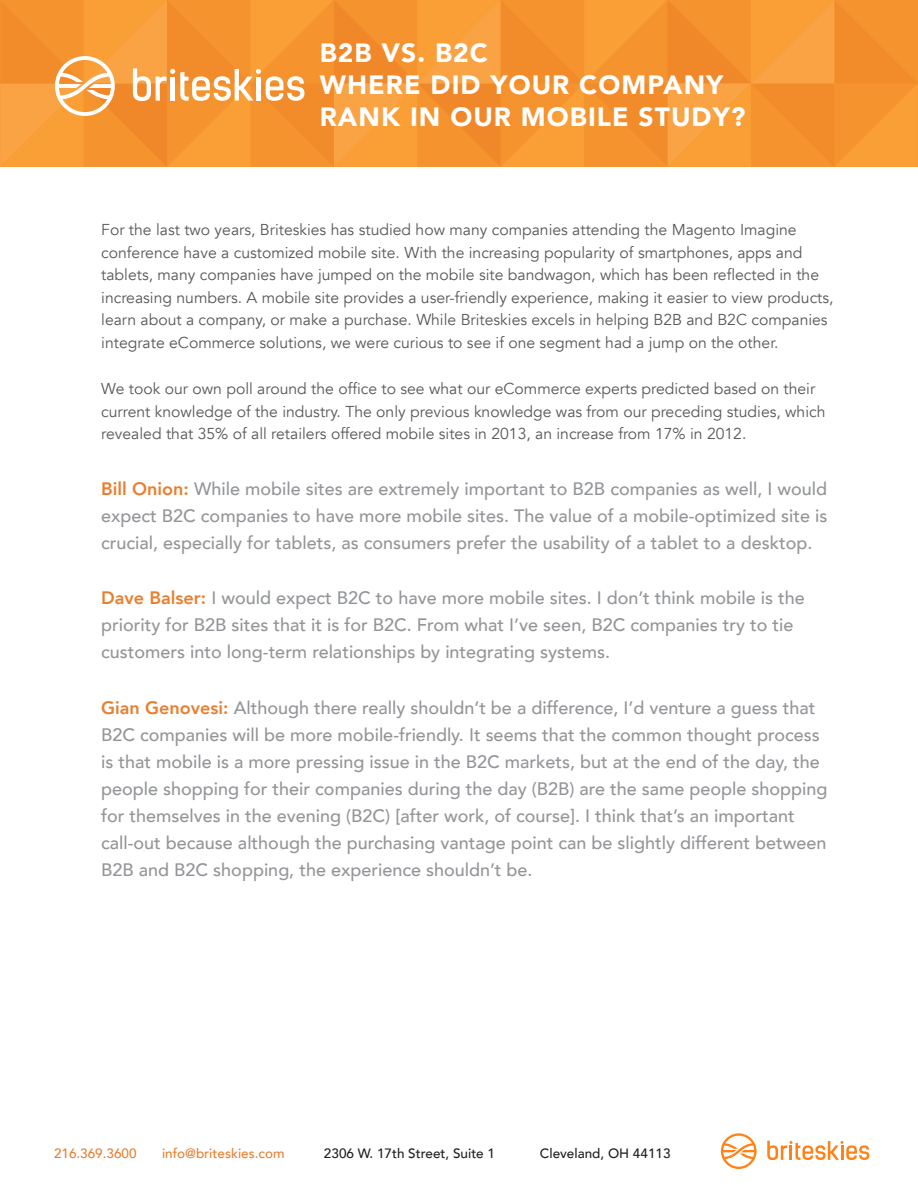
<style>
.page{position:relative;width:918px;height:1188px;background:#fff}
.page>*{position:absolute;margin:0;border:0;box-sizing:border-box;transform-origin:0 0}
.t1{font:900 26.4px/31.7px "Avenir";letter-spacing:.04em;color:#fff}
.pull_quote{font:500 18px/27px "Avenir";color:#939598}
.body{font:15.75px/22.5px "Avenir";color:#57585a}
.briteskies_contact{font:500 13.5px "Avenir";color:#231f20}
.briteskies_contact-2{font:500 13.5px "Avenir";color:#e87f30}
.s1{font-weight:800;color:#e87f30}
</style>
<div class="page">
<svg style="left:0;top:0;width:918px;height:167px;background:#f69836"></svg>
<svg style="left:721px;top:1133px;width:36px;height:36px"></svg>
<svg style="left:767px;top:1141px;width:102px;height:19px"></svg>
<p class="t1" style="left:320px;top:37px;width:427px">B2B VS. B2C<br>WHERE DID YOUR COMPANY<br>RANK IN OUR MOBILE STUDY?</p>
<p class="body" style="left:101px;top:219px;width:734px">For the last two years, Briteskies has studied how many companies attending the Magento Imagine conference have a customized mobile site. With the increasing popularity of smartphones, apps and tablets, many companies have jumped on the mobile site bandwagon, which has been reflected in the increasing numbers. A mobile site provides a user-friendly experience, making it easier to view products, learn about a company, or make a purchase. While Briteskies excels in helping B2B and B2C companies integrate eCommerce solutions, we were curious to see if one segment had a jump on the other.</p>
<p class="body" style="left:101px;top:378px;width:726px">We took our own poll around the office to see what our eCommerce experts predicted based on their current knowledge of the industry. The only previous knowledge was from our preceding studies, which revealed that 35% of all retailers offered mobile sites in 2013, an increase from 17% in 2012.</p>
<p class="pull_quote" style="left:101px;top:474px;width:728px;text-align:justify"><span class="s1">Bill Onion:</span> While mobile sites are extremely important to B2B companies as well, I would expect B2C companies to have more mobile sites. The value of a mobile-optimized site is crucial, especially for tablets, as consumers prefer the usability of a tablet to a desktop.</p>
<p class="pull_quote" style="left:101px;top:584px;width:705px"><span class="s1">Dave Balser:</span> I would expect B2C to have more mobile sites. I don’t think mobile is the priority for B2B sites that it is for B2C. From what I’ve seen, B2C companies try to tie customers into long-term relationships by integrating systems.</p>
<p class="pull_quote" style="left:101px;top:693px;width:728px"><span class="s1">Gian Genovesi:</span> Although there really shouldn’t be a difference, I’d venture a guess that B2C companies will be more mobile-friendly. It seems that the common thought process is that mobile is a more pressing issue in the B2C markets, but at the end of the day, the people shopping for their companies during the day (B2B) are the same people shopping for themselves in the evening (B2C) [after work, of course]. I think that’s an important call-out because although the purchasing vantage point can be slightly different between B2B and B2C shopping, the experience shouldn’t be.</p>
<p class="briteskies_contact-2" style="left:54px;top:1142px;width:84px">216.369.3600</p>
<p class="briteskies_contact-2" style="left:162px;top:1142px;width:124px">info@briteskies.com</p>
<p class="briteskies_contact" style="left:324px;top:1142px;width:173px">2306 W. 17th Street, Suite 1</p>
<p class="briteskies_contact" style="left:540px;top:1142px;width:132px">Cleveland, OH 44113</p>
</div>
